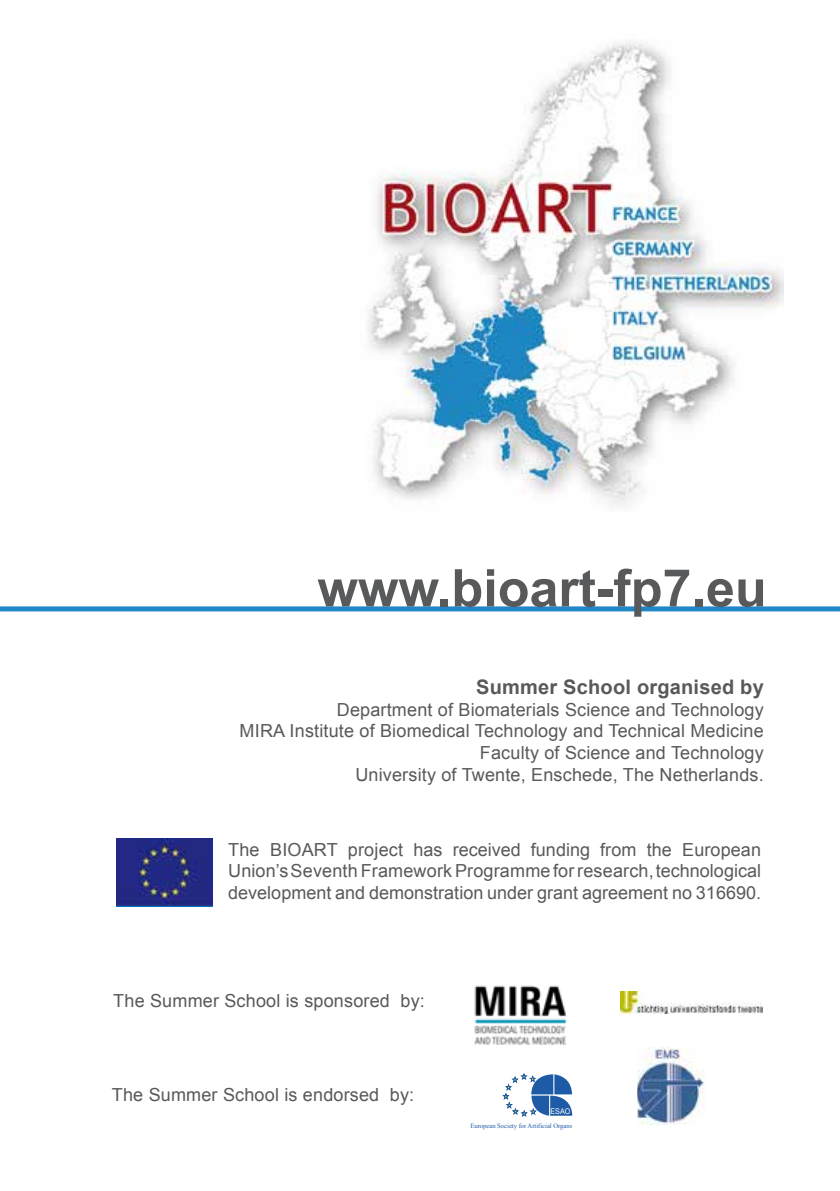
<style>
.page{position:relative;width:840px;height:1191px;background:#fff}
.page>*{position:absolute;margin:0;border:0;box-sizing:border-box;transform-origin:0 0}
.t1{font:700 52px "Arial";color:#58595b}
.t2{font:700 20px "Arial";letter-spacing:.01em;color:#58595b}
.t3{font:18px/21.6px "Arial";letter-spacing:.01em;color:#58595b;text-align:justify}
.t4{font:7.8px "Arial";color:#fff;scale:.91 1}
.t5{font:6.6px "Times New Roman";color:#1d5ba7}
</style>
<div class="page">
<img style="left:116px;top:838px;width:96px;height:67px">
<div style="left:0;top:606px;width:839px;height:5px;background:#1f86c8"></div>
<img style="left:368px;top:42px;width:415px;height:464px">
<img style="left:474px;top:985px;width:93px;height:60px">
<img style="left:620px;top:991px;width:141px;height:22px">
<img style="left:637px;top:1047px;width:68px;height:77px">
<svg style="left:502px;top:1073px;width:70px;height:43px"></svg>
<h1 class="t1" style="left:317px;top:553px;width:450px">www.bioart-fp7.eu</h1>
<p class="t2" style="left:476px;top:674px;width:289px">Summer School organised by</p>
<p class="t3" style="left:239px;top:699px;width:525px;text-align:right">Department of Biomaterials Science and Technology<br>MIRA Institute of Biomedical Technology and Technical Medicine Faculty of Science and Technology<br>University of Twente, Enschede, The Netherlands.</p>
<p class="t3" style="left:228px;top:838px;width:534px">The BIOART project has received funding from the European Union’s Seventh Framework Programme for research, technological development and demonstration under grant agreement no 316690.</p>
<p class="t3" style="left:113px;top:990px;width:313px">The Summer School is sponsored by:</p>
<p class="t3" style="left:112px;top:1084px;width:304px">The Summer School is endorsed by:</p>
<p class="t4" style="left:550px;top:1106px;width:23px">ESAO</p>
<p class="t5" style="left:470px;top:1121px;width:103px">European Society for Artificial Organs</p>
</div>
